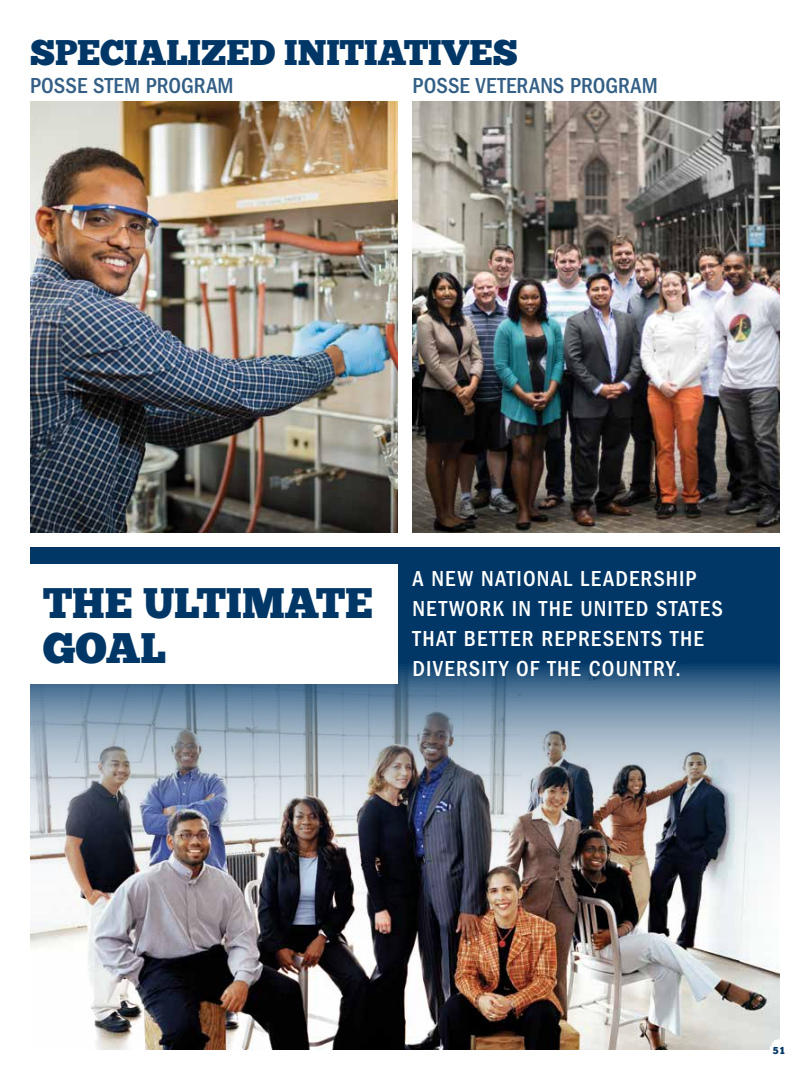
<style>
.page{position:relative;width:810px;height:1080px;background:#fff}
.page>*{position:absolute;margin:0;border:0;box-sizing:border-box;transform-origin:0 0}
.t1{font:42.5px/45px "Chunk Five";letter-spacing:-.01em;color:#003767}
.t2{font:35.5px "Chunk Five";letter-spacing:-.005em;color:#003767}
.t3{font:500 condensed 22.5px/30px "Franklin Gothic";letter-spacing:.055em;color:#fff}
.t4{font:500 condensed 22.5px "Franklin Gothic";letter-spacing:.005em;color:#335f86}
.t5{font:10px "Chunk Five";color:#003767}
</style>
<div class="page">
<div style="left:30px;top:548px;width:750px;height:502px;background:#003767"></div>
<img style="left:30px;top:101px;width:367px;height:431px">
<img style="left:412px;top:101px;width:368px;height:431px">
<img style="left:30px;top:666px;width:750px;height:384px">
<div style="left:0;top:565px;width:398px;height:119px;background:#fff"></div>
<svg style="left:769px;top:1038px;width:11px;height:12px"></svg>
<h2 class="t2" style="left:30px;top:36px;width:490px">SPECIALIZED INITIATIVES</h2>
<p class="t4" style="left:30px;top:73px;width:205px">POSSE STEM PROGRAM</p>
<p class="t4" style="left:412px;top:73px;width:247px">POSSE VETERANS PROGRAM</p>
<h1 class="t1" style="left:43px;top:583px;width:332px">THE ULTIMATE<br>GOAL</h1>
<p class="t3" style="left:412px;top:564px;width:312px">A NEW NATIONAL LEADERSHIP<br>NETWORK IN THE UNITED STATES<br>THAT BETTER REPRESENTS THE<br>DIVERSITY OF THE COUNTRY.</p>
<p class="t5" style="left:773px;top:1046px;width:13px">51</p>
</div>
